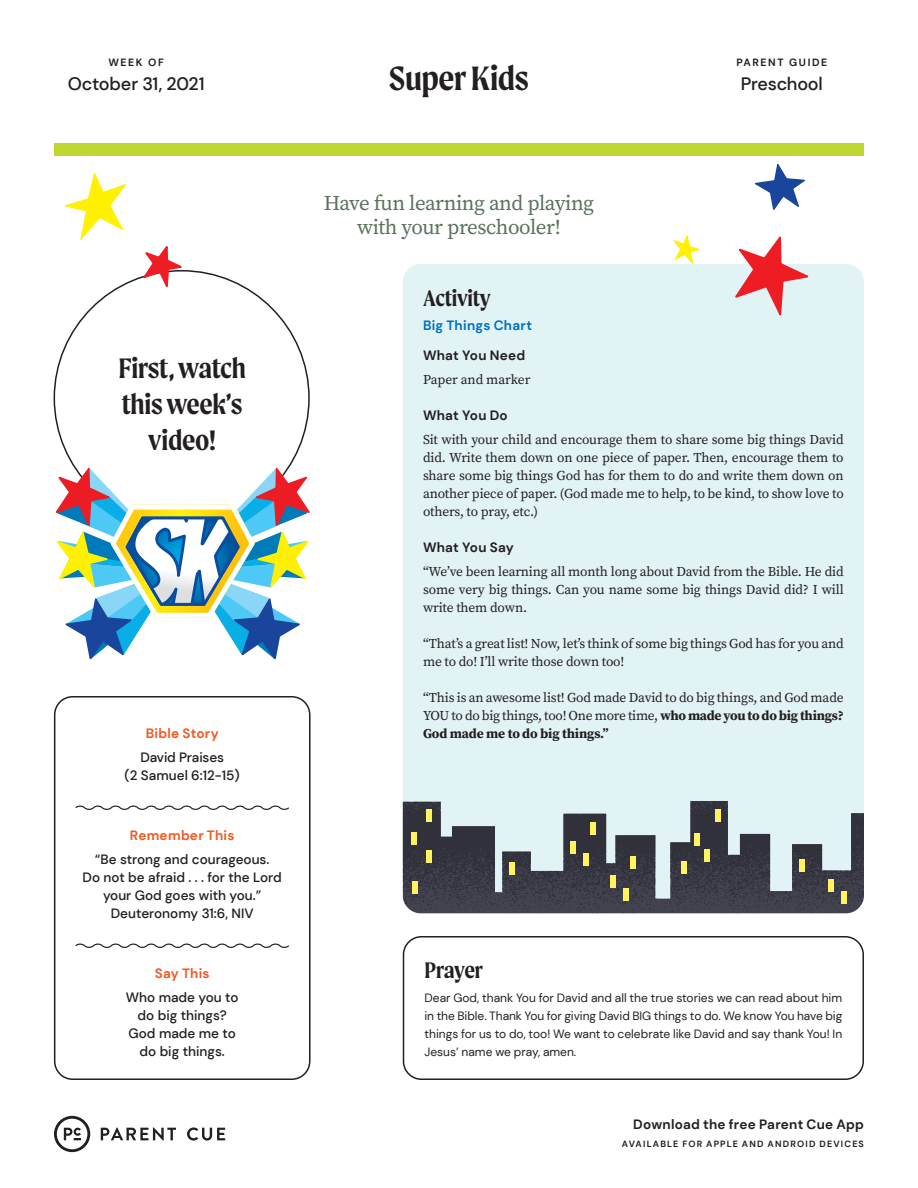
<style>
.page{position:relative;width:918px;height:1188px;background:#fff}
.page>*{position:absolute;margin:0;border:0;box-sizing:border-box;transform-origin:0 0}
.t1{font:600 36px "Moret";letter-spacing:-.01em;color:#231f20}
.t2{font:600 30px/36px "Moret";letter-spacing:-.01em;color:#231f20;text-align:center}
.t3{font:600 24px "Moret";letter-spacing:-.01em;color:#231f20}
.t4{font:21px/24px "Source Serif Pro";letter-spacing:-.02em;color:#5a715c;text-align:center}
.t5{font:500 18px "DM Sans";letter-spacing:-.015em;color:#231f20}
.t6{font:13.5px/18px "Source Serif Pro";letter-spacing:-.01em;color:#231f20;text-align:justify}
.t7{font:500 13.5px/18px "DM Sans";color:#231f20;text-align:center}
.t8{font:700 13.5px "DM Sans";letter-spacing:.015em;color:#231f20}
.t9{font:700 13.5px "DM Sans";letter-spacing:.02em;color:#f15921}
.t10{font:700 13.5px "Source Serif Pro";letter-spacing:-.01em;color:#231f20}
.t11{font:700 13.5px "DM Sans";letter-spacing:.02em;color:#0071bb}
.t12{font:12px/18px "DM Sans";color:#231f20;text-align:justify}
.t13{font:700 10.5px "DM Sans";letter-spacing:.15em;color:#231f20}
.t14{font:700 9px "DM Sans";letter-spacing:.13em;color:#231f20}
.s1{font-weight:700}
</style>
<div class="page">
<svg style="left:101px;top:1127px;width:75px;height:14px"></svg>
<svg style="left:187px;top:1127px;width:38px;height:14px"></svg>
<svg style="left:54px;top:1116px;width:36px;height:36px"></svg>
<div style="left:403px;top:936px;width:461px;height:144px;border:2px solid #231f20;border-radius:18px"></div>
<div style="left:54px;top:144px;width:810px;height:12px;background:#bfd630"></div>
<div style="left:403px;top:264px;width:461px;height:648px;background:#e2f3f6;border-radius:18px"></div>
<svg style="left:75px;top:805px;width:214px;height:5px"></svg>
<svg style="left:75px;top:943px;width:214px;height:5px"></svg>
<div style="left:54px;top:696px;width:257px;height:384px;border:2px solid #231f20;border-radius:18px"></div>
<svg style="left:55px;top:467px;width:255px;height:193px"></svg>
<svg style="left:403px;top:801px;width:461px;height:112px"></svg>
<div style="left:841px;top:892px;width:6px;height:12px;background:#fff35f"></div>
<div style="left:828px;top:879px;width:6px;height:13px;background:#fff35f"></div>
<div style="left:704px;top:850px;width:5px;height:12px;background:#fff35f"></div>
<div style="left:694px;top:834px;width:6px;height:12px;background:#fff35f"></div>
<div style="left:716px;top:809px;width:5px;height:12px;background:#fff35f"></div>
<div style="left:799px;top:859px;width:6px;height:12px;background:#fff35f"></div>
<div style="left:510px;top:863px;width:5px;height:12px;background:#fff35f"></div>
<div style="left:630px;top:857px;width:6px;height:12px;background:#fff35f"></div>
<div style="left:623px;top:888px;width:6px;height:12px;background:#fff35f"></div>
<div style="left:610px;top:876px;width:5px;height:12px;background:#fff35f"></div>
<div style="left:590px;top:823px;width:5px;height:12px;background:#fff35f"></div>
<div style="left:583px;top:854px;width:5px;height:12px;background:#fff35f"></div>
<div style="left:570px;top:842px;width:5px;height:12px;background:#fff35f"></div>
<div style="left:426px;top:810px;width:5px;height:12px;background:#fff35f"></div>
<div style="left:426px;top:850px;width:6px;height:13px;background:#fff35f"></div>
<div style="left:411px;top:832px;width:6px;height:12px;background:#fff35f"></div>
<div style="left:682px;top:862px;width:5px;height:12px;background:#fff35f"></div>
<div style="left:412px;top:882px;width:6px;height:12px;background:#fff35f"></div>
<svg style="left:673px;top:235px;width:27px;height:29px"></svg>
<svg style="left:64px;top:172px;width:62px;height:68px"></svg>
<svg style="left:735px;top:236px;width:74px;height:80px"></svg>
<svg style="left:140px;top:246px;width:47px;height:41px"></svg>
<svg style="left:755px;top:164px;width:50px;height:46px"></svg>
<p class="t13" style="left:108px;top:56px;width:57px">WEEK OF</p>
<h3 class="t5" style="left:68px;top:73px;width:138px">October 31, 2021</h3>
<h2 class="t2" style="left:118px;top:350px;width:129px">First, watch this week’s video!</h2>
<h1 class="t1" style="left:389px;top:58px;width:141px">Super Kids</h1>
<h3 class="t4" style="left:324px;top:191px;width:272px">Have fun learning and playing with your preschooler!</h3>
<p class="t13" style="left:736px;top:56px;width:92px">PARENT GUIDE</p>
<h3 class="t5" style="left:741px;top:73px;width:84px">Preschool</h3>
<h3 class="t3" style="left:423px;top:284px;width:69px">Activity</h3>
<p class="t11" style="left:423px;top:317px;width:111px">Big Things Chart</p>
<p class="t8" style="left:423px;top:347px;width:104px">What You Need</p>
<p class="t6" style="left:423px;top:370px;width:109px">Paper and marker</p>
<p class="t8" style="left:423px;top:407px;width:86px">What You Do</p>
<p class="t6" style="left:423px;top:431px;width:422px">Sit with your child and encourage them to share some big things David did. Write them down on one piece of paper. Then, encourage them to share some big things God has for them to do and write them down on another piece of paper. (God made me to help, to be kind, to show love to others, to pray, etc.)</p>
<p class="t8" style="left:423px;top:539px;width:92px">What You Say</p>
<p class="t6" style="left:423px;top:562px;width:422px">“We’ve been learning all month long about David from the Bible. He did some very big things. Can you name some big things David did? I will write them down.</p>
<p class="t6" style="left:423px;top:634px;width:422px">“That’s a great list! Now, let’s think of some big things God has for you and me to do! I’ll write those down too!</p>
<p class="t6" style="left:423px;top:688px;width:422px">“This is an awesome list! God made David to do big things, and God made<br>YOU to do big things, too! One more time, <span class="s1">who made you to do big things?</span></p>
<p class="t9" style="left:146px;top:725px;width:75px">Bible Story</p>
<p class="t10" style="left:423px;top:724px;width:187px">God made me to do big things.”</p>
<p class="t7" style="left:125px;top:748px;width:117px">David Praises<br>(2 Samuel 6:12-15)</p>
<p class="t9" style="left:130px;top:827px;width:106px">Remember This</p>
<p class="t7" style="left:83px;top:850px;width:201px">“Be strong and courageous.<br>Do not be afraid . . . for the Lord your God goes with you.”<br>Deuteronomy 31:6, NIV</p>
<p class="t9" style="left:155px;top:965px;width:56px">Say This</p>
<p class="t7" style="left:126px;top:988px;width:114px">Who made you to do big things?<br>God made me to do big things.</p>
<h3 class="t3" style="left:424px;top:956px;width:60px">Prayer</h3>
<p class="t12" style="left:424px;top:989px;width:419px">Dear God, thank You for David and all the true stories we can read about him in the Bible. Thank You for giving David BIG things to do. We know You have big things for us to do, too! We want to celebrate like David and say thank You! In Jesus’ name we pray, amen.</p>
<p class="t8" style="left:633px;top:1116px;width:232px">Download the free Parent Cue App</p>
<p class="t14" style="left:622px;top:1138px;width:244px">AVAILABLE FOR APPLE AND ANDROID DEVICES</p>
</div>
